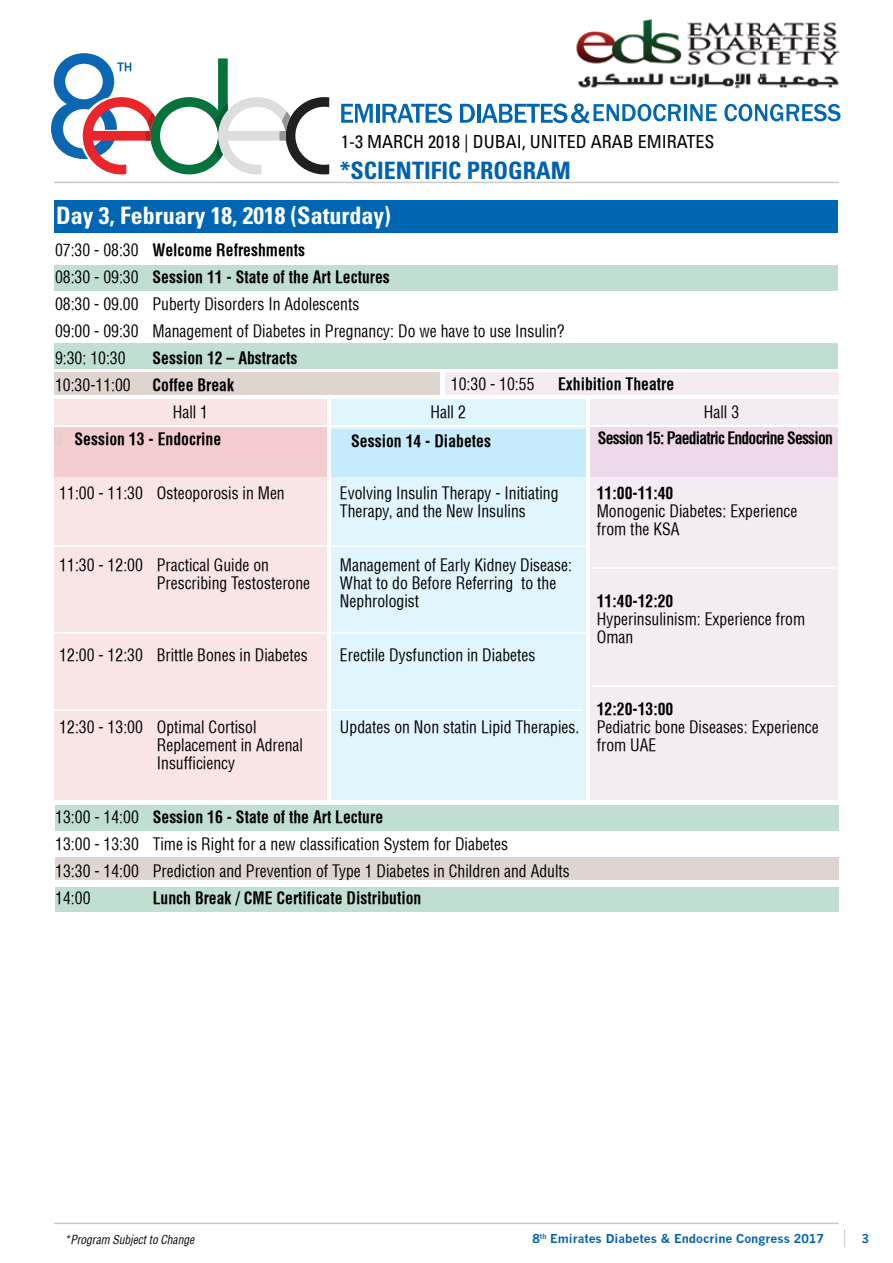
<style>
.page{position:relative;width:893px;height:1263px;background:#fff}
.page>*{position:absolute;margin:0;border:0;box-sizing:border-box;transform-origin:0 0}
.t1{font:700 condensed 24px "Univers";color:#fff}
.t2{font:700 condensed 24px "Univers";color:#0061af}
.t3{font:condensed 18px "Univers";color:#000}
.t4{font:condensed 16.5px/18px "Helvetica";color:#000;scale:.95 1}
.t5{font:700 condensed 16.5px "Helvetica";color:#000;scale:.95 1}
.t6{font:700 condensed 16.5px "Helvetica";letter-spacing:-.05em;color:#000;scale:.95 1}
.t7{font:700 12px "News Gothic";color:#0061af}
.t8{font:italic condensed 12px "Helvetica";color:#000;scale:.95 1}
.s1{font-weight:700}
</style>
<div class="page">
<hr style="left:54px;top:1222px;width:785px;height:2px;background:#c7c8ca">
<svg style="left:844px;top:1229px;width:1px;height:18px"></svg>
<div style="left:332px;top:430px;width:254px;height:370px;background:#e1f5fd"></div>
<div style="left:55px;top:805px;width:784px;height:26px;background:#c0dfd2"></div>
<div style="left:55px;top:887px;width:784px;height:25px;background:#c0dfd2"></div>
<div style="left:590px;top:427px;width:248px;height:373px;background:#f5ebf3"></div>
<div style="left:55px;top:200px;width:783px;height:32px;background:#0066b3"></div>
<div style="left:54px;top:427px;width:273px;height:373px;background:#f9e5e5"></div>
<div style="left:54px;top:427px;width:273px;height:50px;background:#f4cecf"></div>
<div style="left:54px;top:399px;width:273px;height:25px;background:#f9e5e5"></div>
<div style="left:331px;top:427px;width:254px;height:50px;background:#c6ecfb"></div>
<div style="left:331px;top:399px;width:254px;height:25px;background:#e1f5fd"></div>
<div style="left:590px;top:427px;width:248px;height:50px;background:#edd9e9"></div>
<div style="left:590px;top:399px;width:248px;height:25px;background:#f5ebf3"></div>
<hr style="left:54px;top:182px;width:785px;height:1px;background:#c7c8ca">
<div style="left:55px;top:265px;width:783px;height:25px;background:#c0dfd2"></div>
<div style="left:55px;top:343px;width:783px;height:26px;background:#c0dfd2"></div>
<div style="left:55px;top:373px;width:385px;height:22px;background:#dfd5d0"></div>
<div style="left:445px;top:373px;width:393px;height:22px;background:#f5ebf3"></div>
<div style="left:55px;top:857px;width:784px;height:23px;background:#dfd5d0"></div>
<svg style="left:51px;top:53px;width:278px;height:121px"></svg>
<img style="left:576px;top:19px;width:264px;height:70px">
<svg style="left:341px;top:104px;width:32px;height:19px"></svg>
<hr style="left:376px;top:104px;width:3px;height:19px;background:#0066b3">
<svg style="left:382px;top:103px;width:70px;height:20px"></svg>
<svg style="left:460px;top:104px;width:15px;height:19px"></svg>
<hr style="left:477px;top:104px;width:3px;height:19px;background:#0066b3">
<svg style="left:482px;top:103px;width:199px;height:20px"></svg>
<hr style="left:684px;top:104px;width:3px;height:17px;background:#0066b3">
<svg style="left:690px;top:104px;width:27px;height:17px"></svg>
<svg style="left:724px;top:104px;width:116px;height:17px"></svg>
<hr style="left:54px;top:545px;width:532px;height:2px;background:#fff">
<hr style="left:592px;top:567px;width:244px;height:2px;background:#fff">
<hr style="left:592px;top:685px;width:244px;height:2px;background:#fff">
<hr style="left:54px;top:632px;width:533px;height:2px;background:#fff">
<hr style="left:54px;top:709px;width:529px;height:2px;background:#fff">
<p class="t3" style="left:341px;top:130px;width:375px">1-3 MARCH 2018 | DUBAI, UNITED ARAB EMIRATES</p>
<h1 class="t2" style="left:340px;top:155px;width:232px">*SCIENTIFIC PROGRAM</h1>
<h1 class="t1" style="left:56px;top:200px;width:336px">Day 3, February 18, 2018 (Saturday)</h1>
<p class="t4" style="left:55px;top:236px;width:538px;line-height:27px">07:30 - 08:30 <span class="s1">Welcome Refreshments<br></span>08:30 - 09:30 <span class="s1">Session 11 - State of the Art Lectures<br></span>08:30 - 09.00 Puberty Disorders In Adolescents<br>09:00 - 09:30 Management of Diabetes in Pregnancy: Do we have to use Insulin?<br>9:30: 10:30</p>
<p class="t5" style="left:153px;top:348px;width:154px">Session 12 – Abstracts</p>
<p class="t4" style="left:55px;top:376px;width:81px">10:30-11:00</p>
<p class="t5" style="left:153px;top:375px;width:87px">Coffee Break</p>
<p class="t4" style="left:451px;top:375px;width:89px">10:30 - 10:55</p>
<p class="t5" style="left:558px;top:373px;width:124px">Exhibition Theatre</p>
<p class="t4" style="left:173px;top:403px;width:39px">Hall 1</p>
<p class="t4" style="left:431px;top:403px;width:39px">Hall 2</p>
<p class="t4" style="left:704px;top:403px;width:39px">Hall 3</p>
<p class="t5" style="left:75px;top:428px;width:156px">Session 13 - Endocrine</p>
<p class="t5" style="left:351px;top:431px;width:149px">Session 14 - Diabetes</p>
<p class="t6" style="left:598px;top:427px;width:249px">Session 15: Paediatric Endocrine Session</p>
<p class="t4" style="left:59px;top:484px;width:239px">11:00 - 11:30 Osteoporosis in Men</p>
<p class="t5" style="left:597px;top:483px;width:82px">11:00-11:40</p>
<p class="t4" style="left:597px;top:502px;width:213px">Monogenic Diabetes: Experience from the KSA</p>
<p class="t4" style="left:340px;top:484px;width:232px">Evolving Insulin Therapy - Initiating<br>Therapy, and the New Insulins</p>
<p class="t4" style="left:340px;top:556px;width:246px">Management of Early Kidney Disease:<br>What to do Before Referring to the<br>Nephrologist</p>
<p class="t4" style="left:340px;top:646px;width:207px">Erectile Dysfunction in Diabetes</p>
<p class="t4" style="left:157px;top:556px;width:163px;text-indent:-97px">11:30 - 12:00 Practical Guide on<br>Prescribing Testosterone</p>
<p class="t5" style="left:597px;top:591px;width:82px">11:40-12:20</p>
<p class="t4" style="left:597px;top:610px;width:221px">Hyperinsulinism: Experience from<br>Oman</p>
<p class="t4" style="left:59px;top:646px;width:263px">12:00 - 12:30 Brittle Bones in Diabetes</p>
<p class="t4" style="left:157px;top:718px;width:155px;text-indent:-97px">12:30 - 13:00 Optimal Cortisol<br>Replacement in Adrenal<br>Insufficiency</p>
<p class="t4" style="left:340px;top:718px;width:254px">Updates on Non statin Lipid Therapies.</p>
<p class="t4" style="left:55px;top:803px;width:543px;line-height:27px">13:00 - 14:00 <span class="s1">Session 16 - State of the Art Lecture<br></span>13:00 - 13:30 Time is Right for a new classification System for Diabetes<br>13:30 - 14:00 Prediction and Prevention of Type 1 Diabetes in Children and Adults 14:00</p>
<p class="t5" style="left:153px;top:887px;width:284px">Lunch Break / CME Certificate Distribution</p>
<p class="t5" style="left:597px;top:699px;width:82px">12:20-13:00</p>
<p class="t4" style="left:597px;top:718px;width:235px">Pediatric bone Diseases: Experience from UAE</p>
<p class="t8" style="left:65px;top:1231px;width:138px">*Program Subject to Change</p>
<p class="t7" style="left:532px;top:1232px;width:293px">8<sup>th</sup> Emirates Diabetes &amp; Endocrine Congress 2017</p>
<p class="t7" style="left:861px;top:1231px;width:9px">3</p>
</div>
